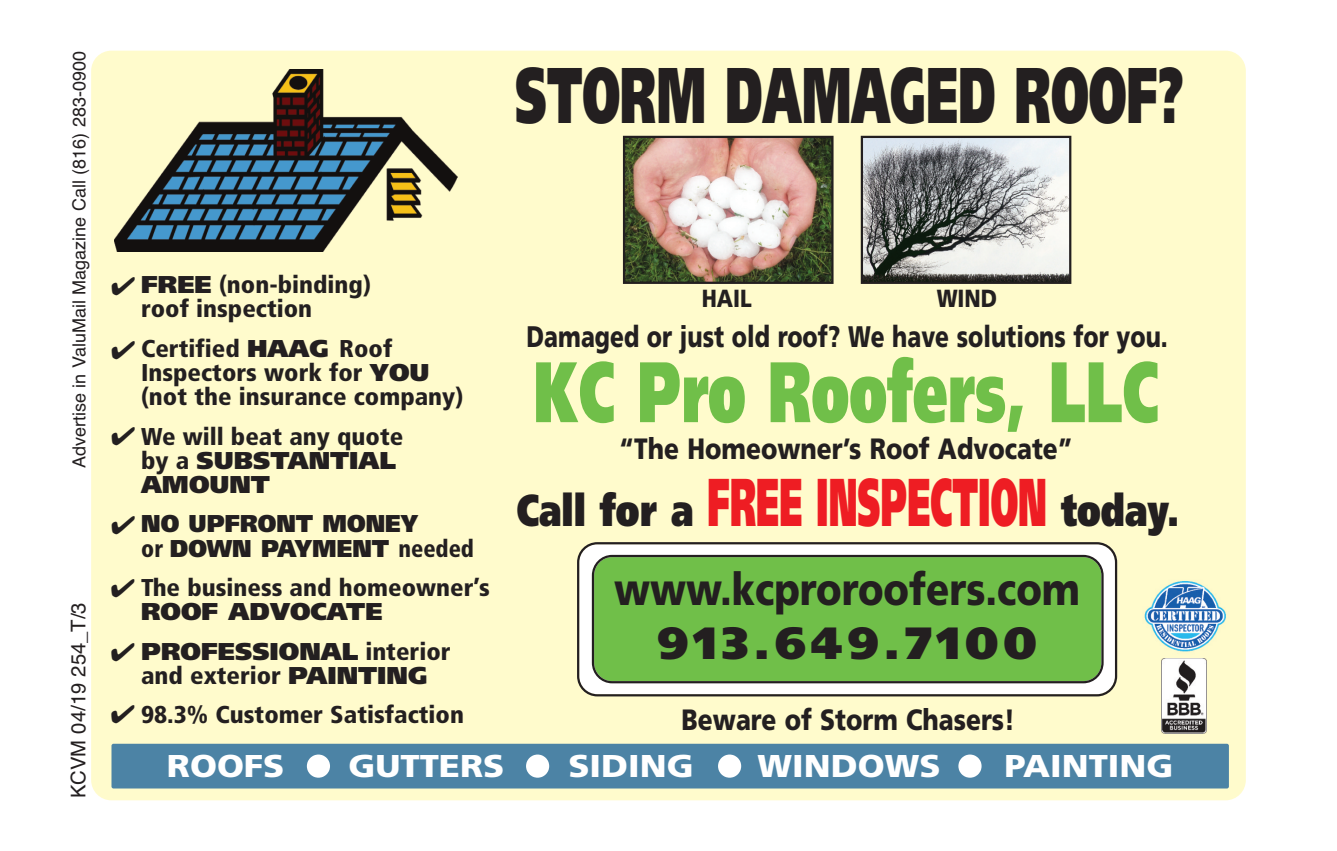
<style>
.page{position:relative;width:1337px;height:851px;background:#fff}
.page>*{position:absolute;margin:0;border:0;box-sizing:border-box;transform-origin:0 0}
.t1{font:900 85.73px "Frutiger";color:#70bf49;scale:.65 1}
.t2{font:900 78.75px "Frutiger";color:#231f20;scale:.59 1}
.t3{font:900 45px "Frutiger";color:#231f20;scale:.85 1}
.t4{font:900 45px "Frutiger";letter-spacing:.11em;color:#231f20}
.t5{font:900 44.55px "Frutiger";color:#231f20;scale:.77 1}
.t6{font:900 31.5px "Frutiger";color:#fff;scale:1.1 1}
.t7{font:900 29.7px "Frutiger";color:#231f20;scale:.77 1}
.t8{font:900 29.25px "Frutiger";color:#231f20;scale:.84 1}
.t9{font:900 24.75px "Frutiger";color:#231f20;scale:.85 1}
.t10{font:900 condensed 24.3px/24.3px "Frutiger";color:#231f20;scale:1.04 1}
.t11{font:900 24.3px/24.3px "Frutiger";color:#231f20;text-align:center;scale:1.04 1}
.t12{font:900 24.3px/24.3px "Frutiger";color:#231f20;scale:.94 1}
.t13{font:20.25px "Helvetica";color:#231f20}
.t14{font:18px "Helvetica";color:#231f20}
.s1{font-weight:700;color:#fffbcc}
.s2{font-stretch:normal}
.s3{font-weight:700;font-stretch:condensed;color:#fffbcc}
.s4{font-stretch:condensed}
.s5{font-size:67.5px;color:#ee1d23}
.s6{color:#231f20}
</style>
<div class="page">
<div style="left:91px;top:51px;width:1154px;height:749px;background:#fffbcc;border-radius:20px"></div>
<img style="left:114px;top:69px;width:343px;height:183px">
<div style="left:111px;top:743px;width:1117px;height:45px;background:#4c83a5;border-radius:2px"></div>
<svg style="left:307px;top:754px;width:23px;height:23px"></svg>
<svg style="left:526px;top:754px;width:23px;height:23px"></svg>
<svg style="left:958px;top:754px;width:23px;height:23px"></svg>
<img style="left:1144px;top:581px;width:82px;height:71px">
<img style="left:1161px;top:659px;width:46px;height:75px">
<svg style="left:577px;top:542px;width:540px;height:154px"></svg>
<div style="left:592px;top:555px;width:511px;height:128px;background:#70bf49"></div>
<img style="left:626px;top:139px;width:204px;height:142px">
<div style="left:623px;top:136px;width:210px;height:148px;border:2px solid #231f20"></div>
<img style="left:863px;top:139px;width:205px;height:142px">
<div style="left:860px;top:136px;width:211px;height:148px;border:2px solid #231f20"></div>
<svg style="left:718px;top:754px;width:23px;height:23px"></svg>
<p class="t14" style="left:69px;top:468px;width:418px;rotate:-90deg">Advertise in ValuMail Magazine Call (816) 283-0900</p>
<p class="t13" style="left:67px;top:798px;width:197px;rotate:-90deg">KCVM 04/19 254_T/3</p>
<h2 class="t2" style="left:515px;top:64px;width:1135px">STORM DAMAGED ROOF?</h2>
<p class="t10" style="left:141px;top:274px;width:223px;text-indent:-29px"><span class="s1">•</span> <span class="s2">FREE</span> (non-binding) roof inspection</p>
<p class="t10" style="left:141px;top:338px;width:311px;text-indent:-29px"><span class="s1">•</span> Certified <span class="s2">HAAG</span> Roof<br>Inspectors work for <span class="s2">YOU </span>(not the insurance company)</p>
<p class="t10" style="left:141px;top:426px;width:254px;text-indent:-29px"><span class="s1">•</span> We will beat any quote by a <span class="s2">SUBSTANTIAL<br>AMOUNT</span></p>
<p class="t12" style="left:141px;top:513px;width:355px;text-indent:-30px"><span class="s3">•</span> NO UPFRONT MONEY<br><span class="s4">or</span> DOWN PAYMENT <span class="s4">needed</span></p>
<p class="t10" style="left:141px;top:577px;width:337px;text-indent:-29px"><span class="s1">•</span> The business and homeowner’s<br><span class="s2">ROOF ADVOCATE</span></p>
<p class="t11" style="left:112px;top:641px;width:327px"><span class="s3">•</span> PROFESSIONAL <span class="s4">interior and exterior</span> PAINTING</p>
<p class="t10" style="left:112px;top:704px;width:340px"><span class="s1">•</span> 98.3% Customer Satisfaction</p>
<p class="t9" style="left:702px;top:288px;width:60px">HAIL</p>
<p class="t9" style="left:936px;top:288px;width:73px">WIND</p>
<p class="t7" style="left:526px;top:324px;width:834px">Damaged or just old roof? We have solutions for you.</p>
<h1 class="t1" style="left:534px;top:358px;width:962px">KC Pro Roofers, LLC</h1>
<p class="t8" style="left:619px;top:437px;width:541px">“The Homeowner’s Roof Advocate”</p>
<h3 class="t5" style="left:516px;top:493px;width:862px">Call for a <span class="s5">FREE INSPECTION</span> today.</h3>
<h3 class="t3" style="left:614px;top:571px;width:550px">www.kcproroofers.com</h3>
<h3 class="t4" style="left:657px;top:625px;width:381px">913.649.7100</h3>
<p class="t8" style="left:681px;top:707px;width:399px">Beware of Storm Chasers!</p>
<p class="t6" style="left:167px;top:753px;width:916px">ROOFS <span class="s6">•</span> GUTTERS <span class="s6">•</span> SIDING <span class="s6">•</span> WINDOWS <span class="s6">•</span> PAINTING</p>
</div>
